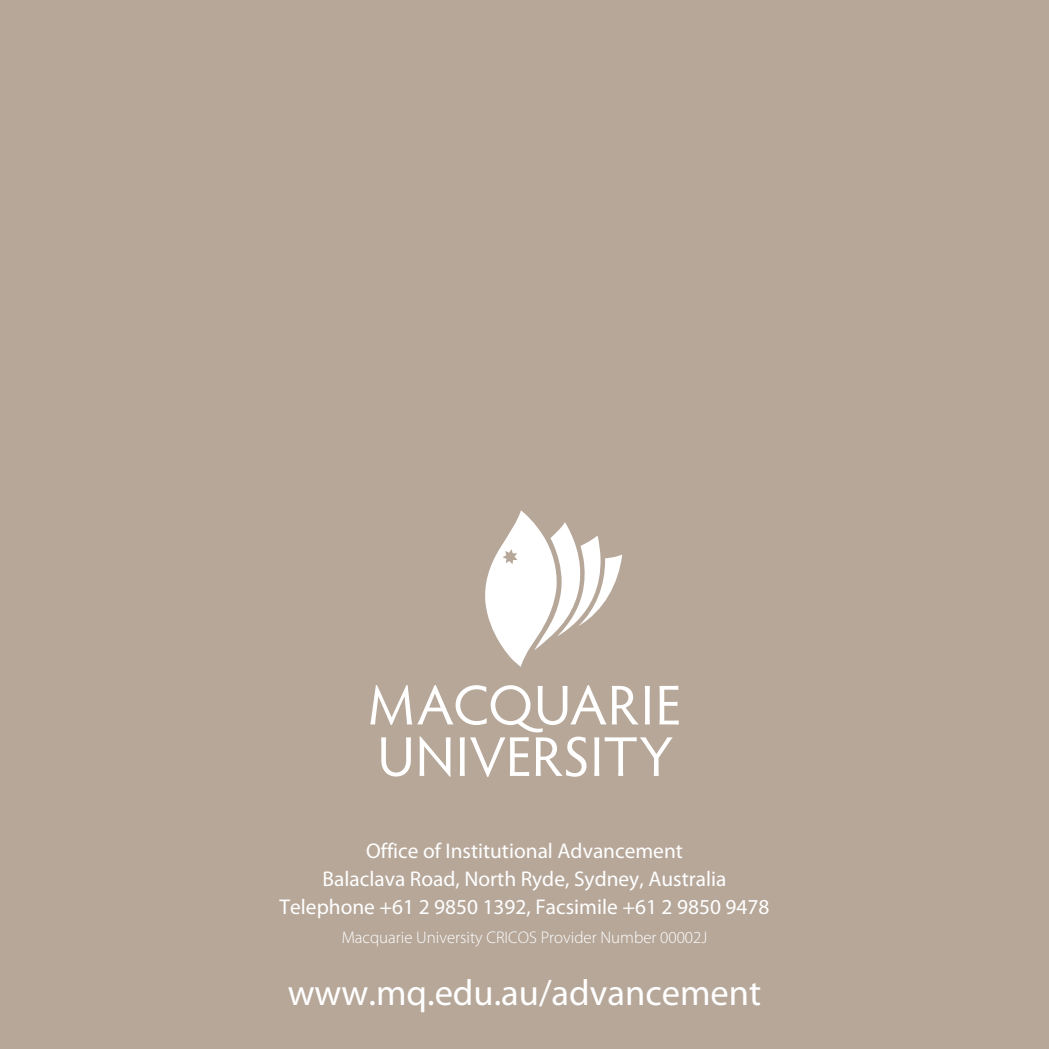
<style>
.page{position:relative;width:1049px;height:1049px;background:#b6a799}
.page>*{position:absolute;margin:0;border:0;box-sizing:border-box;transform-origin:0 0}
.t1{font:36.5px "Myriad Pro";color:#fff}
.t2{font:21.5px/28px "Myriad Pro";color:#fff;text-align:center}
.t3{font:300 17px "Myriad Pro";color:#fff}
</style>
<div class="page">
<svg style="left:370px;top:685px;width:309px;height:92px"></svg>
<svg style="left:485px;top:510px;width:137px;height:157px"></svg>
<p class="t2" style="left:280px;top:836px;width:491px">Office of Institutional Advancement<br>Balaclava Road, North Ryde, Sydney, Australia<br>Telephone +61 2 9850 1392, Facsimile +61 2 9850 9478</p>
<p class="t3" style="left:342px;top:927px;width:367px">Macquarie University CRICOS Provider Number 00002J</p>
<h1 class="t1" style="left:288px;top:970px;width:475px">www.mq.edu.au/advancement</h1>
</div>
